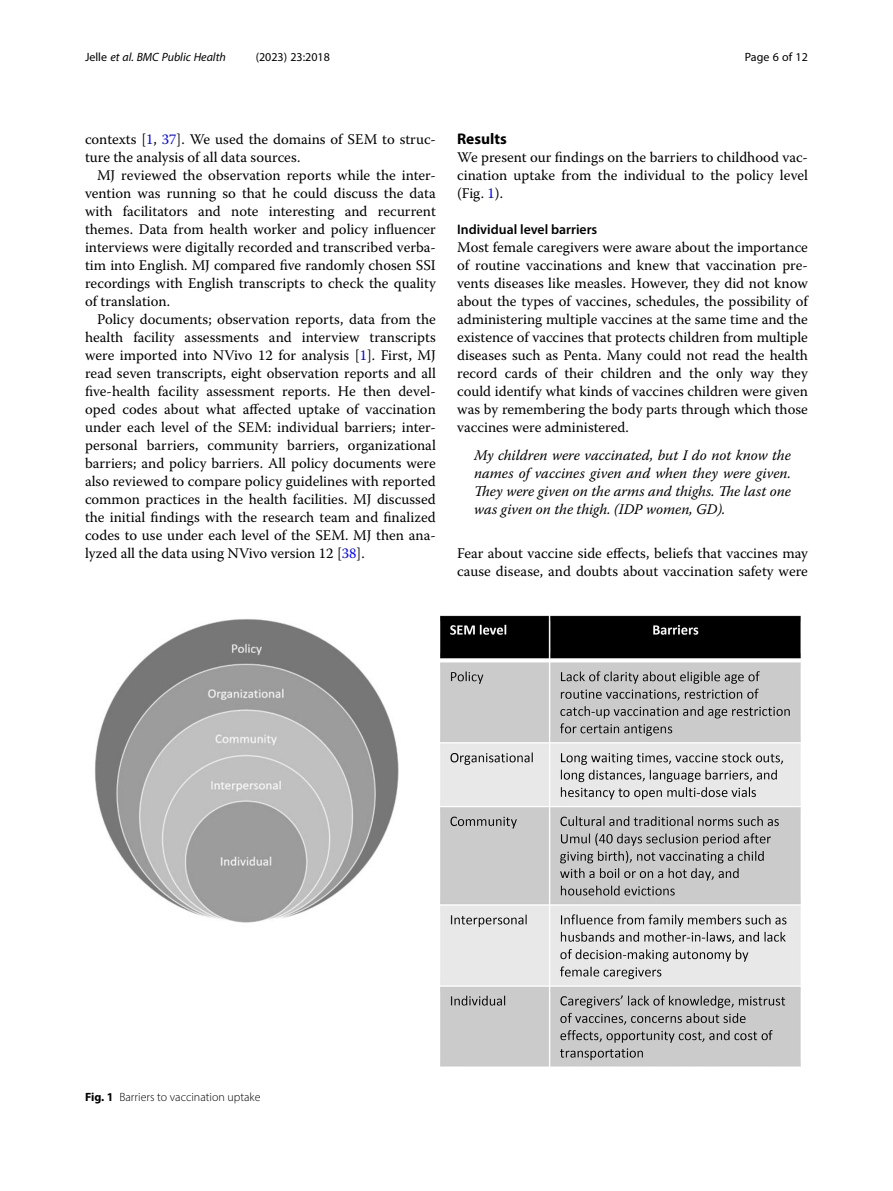
<style>
.page{position:relative;width:893px;height:1191px;background:#fff}
.page>*{position:absolute;margin:0;border:0;box-sizing:border-box;transform-origin:0 0}
.Head_1{font:700 15.45px "Myriad Pro";color:#000}
.Body_Text_Indent{font:14.7px/18px "Warnock Pro";color:#000;text-align:justify}
.Body_Text{font:14.7px/18px "Warnock Pro";color:#000}
.Block_Quote{font:italic 14.7px/18px "Warnock Pro";color:#000;text-align:justify}
.Head_2{font:600 13.8px "Myriad Pro";color:#000}
.Figure_Caption{font:300 12px "Myriad Pro";color:#000}
.t1{font:italic 12px "Myriad Pro";color:#000}
.t2{font:12px "Myriad Pro";color:#000}
.s1{font-style:normal}
.s2{color:#00f}
.s3{font-weight:700}
</style>
<div class="page">
<img style="left:95px;top:615px;width:706px;height:452px">
<p class="t1" style="left:85px;top:50px;width:142px"><span class="s1">Jelle</span> et al. BMC Public Health</p>
<p class="t2" style="left:256px;top:50px;width:76px">(2023) 23:2018</p>
<p class="t2" style="left:745px;top:50px;width:65px">Page 6 of 12</p>
<p class="Body_Text" style="left:85px;top:130px;width:352px">contexts [<span class="s2">1</span>, <span class="s2">37</span>]. We used the domains of SEM to struc&shy;ture the analysis of all data sources.</p>
<p class="Body_Text_Indent" style="left:85px;top:166px;width:352px;text-indent:12px">MJ reviewed the observation reports while the inter&shy;vention was running so that he could discuss the data with facilitators and note interesting and recurrent themes. Data from health worker and policy influencer interviews were digitally recorded and transcribed verba&shy;tim into English. MJ compared five randomly chosen SSI recordings with English transcripts to check the quality of translation.</p>
<p class="Body_Text_Indent" style="left:85px;top:310px;width:352px;text-indent:12px">Policy documents; observation reports, data from the health facility assessments and interview transcripts were imported into NVivo 12 for analysis [<span class="s2">1</span>]. First, MJ read seven transcripts, eight observation reports and all five-health facility assessment reports. He then devel&shy;oped codes about what affected uptake of vaccination under each level of the SEM: individual barriers; inter&shy;personal barriers, community barriers, organizational barriers; and policy barriers. All policy documents were also reviewed to compare policy guidelines with reported common practices in the health facilities. MJ discussed the initial findings with the research team and finalized codes to use under each level of the SEM. MJ then ana&shy;lyzed all the data using NVivo version 12 [<span class="s2">38</span>].</p>
<p class="Head_1" style="left:457px;top:129px;width:51px">Results</p>
<p class="Body_Text" style="left:457px;top:148px;width:352px;text-align:justify">We present our findings on the barriers to childhood vac&shy;cination uptake from the individual to the policy level (Fig. <span class="s2">1</span>).</p>
<p class="Head_2" style="left:457px;top:221px;width:142px">Individual level barriers</p>
<p class="Body_Text" style="left:457px;top:238px;width:352px;text-align:justify">Most female caregivers were aware about the importance of routine vaccinations and knew that vaccination pre&shy;vents diseases like measles. However, they did not know about the types of vaccines, schedules, the possibility of administering multiple vaccines at the same time and the existence of vaccines that protects children from multiple diseases such as Penta. Many could not read the health record cards of their children and the only way they could identify what kinds of vaccines children were given was by remembering the body parts through which those vaccines were administered.</p>
<p class="Block_Quote" style="left:474px;top:445px;width:318px">My children were vaccinated, but I do not know the names of vaccines given and when they were given.<br>They were given on the arms and thighs. The last one was given on the thigh. (IDP women, GD).</p>
<p class="Body_Text" style="left:457px;top:544px;width:352px">Fear about vaccine side effects, beliefs that vaccines may cause disease, and doubts about vaccination safety were</p>
<p class="Figure_Caption" style="left:85px;top:1089px;width:177px"><span class="s3">Fig. 1</span> Barriers to vaccination uptake</p>
</div>
